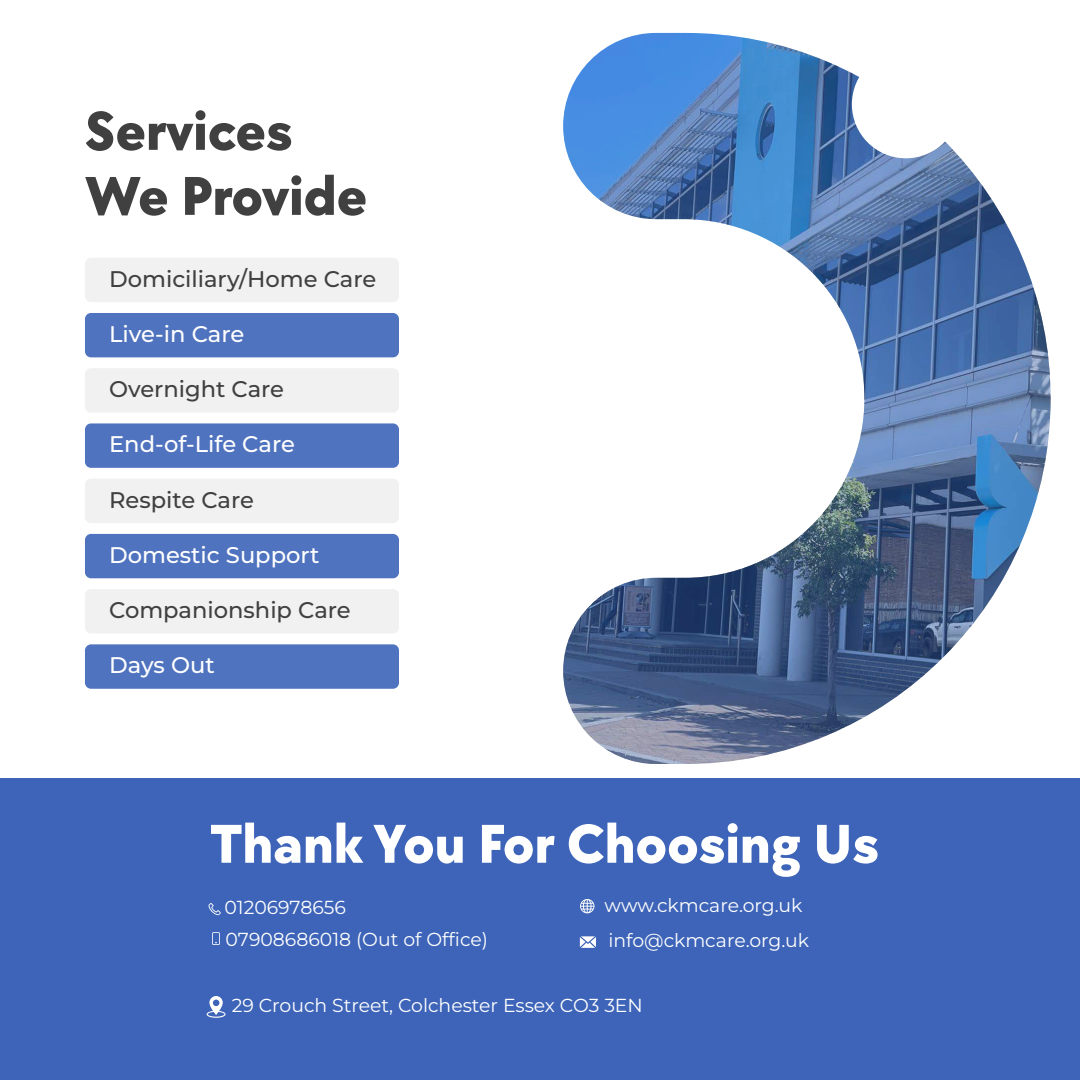
<style>
.page{position:relative;width:1080px;height:1080px;background:#fff}
.page>*{position:absolute;margin:0;border:0;box-sizing:border-box;transform-origin:0 0}
.t1{font:800 56.6px "TT Chocolates Trl";color:#fff}
.t2{font:800 56.6px/65px "TT Chocolates Trl";color:#404041}
.t3{font:500 22.6px "Montserrat";color:#404041}
.t4{font:500 22.6px "Montserrat";color:#fff}
.t5{font:18.8px "Montserrat";color:#fff}
</style>
<div class="page">
<div style="left:85px;top:258px;width:314px;height:44px;background:#f1f1f2;border-radius:6px"></div>
<div style="left:85px;top:313px;width:314px;height:44px;background:#5073bf;border-radius:6px"></div>
<div style="left:85px;top:368px;width:314px;height:45px;background:#f1f1f2;border-radius:6px"></div>
<div style="left:85px;top:423px;width:314px;height:45px;background:#5073bf;border-radius:6px"></div>
<div style="left:85px;top:479px;width:314px;height:44px;background:#f1f1f2;border-radius:6px"></div>
<div style="left:85px;top:534px;width:314px;height:44px;background:#5073bf;border-radius:6px"></div>
<div style="left:85px;top:589px;width:314px;height:45px;background:#f1f1f2;border-radius:6px"></div>
<div style="left:85px;top:644px;width:314px;height:45px;background:#5073bf;border-radius:6px"></div>
<svg style="left:563px;top:33px;width:488px;height:731px"></svg>
<div style="left:852px;top:50px;width:108px;height:108px;background:#fff;border-radius:50%"></div>
<div style="left:0;top:778px;width:1080px;height:302px;background:#3d64b8"></div>
<svg style="left:209px;top:903px;width:12px;height:12px"></svg>
<svg style="left:212px;top:932px;width:8px;height:13px"></svg>
<svg style="left:207px;top:996px;width:19px;height:22px"></svg>
<svg style="left:580px;top:899px;width:14px;height:14px"></svg>
<svg style="left:580px;top:936px;width:16px;height:12px"></svg>
<h1 class="t2" style="left:85px;top:96px;width:284px">Services<br>We Provide</h1>
<p class="t3" style="left:109px;top:264px;width:269px">Domiciliary/Home Care</p>
<p class="t4" style="left:109px;top:319px;width:137px">Live-in Care</p>
<p class="t3" style="left:109px;top:374px;width:177px">Overnight Care</p>
<p class="t4" style="left:109px;top:429px;width:187px">End-of-Life Care</p>
<p class="t3" style="left:109px;top:484px;width:146px">Respite Care</p>
<p class="t4" style="left:109px;top:540px;width:212px">Domestic Support</p>
<p class="t3" style="left:109px;top:595px;width:243px">Companionship Care</p>
<p class="t4" style="left:109px;top:650px;width:107px">Days Out</p>
<h1 class="t1" style="left:210px;top:803px;width:670px">Thank You For Choosing Us</h1>
<p class="t5" style="left:224px;top:895px;width:123px">01206978656</p>
<p class="t5" style="left:605px;top:892px;width:199px">www.ckmcare.org.uk</p>
<p class="t5" style="left:226px;top:926px;width:264px">07908686018 (Out of Office)</p>
<p class="t5" style="left:608px;top:928px;width:202px">info@ckmcare.org.uk</p>
<p class="t5" style="left:232px;top:993px;width:413px">29 Crouch Street, Colchester Essex CO3 3EN</p>
</div>
